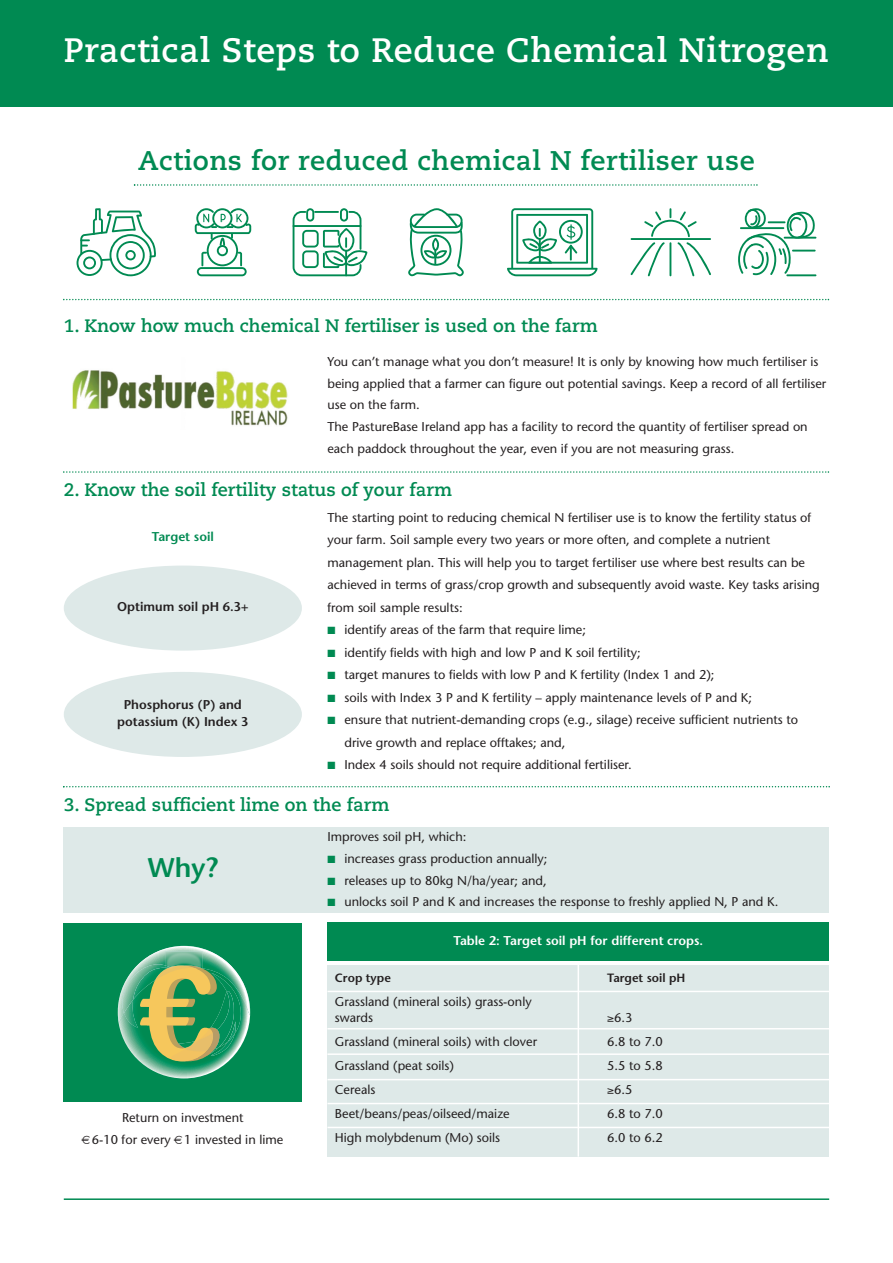
<style>
.page{position:relative;width:893px;height:1263px;background:#fff}
.page>*{position:absolute;margin:0;border:0;box-sizing:border-box;transform-origin:0 0}
.t1{font:700 33.75px "Caecilia";letter-spacing:.02em;color:#fff}
.t2{font:700 27px "Caecilia";letter-spacing:.02em;color:#008a52}
.t3{font:600 27px "Stone Sans";color:#008a52}
.t4{font:700 18px "Caecilia";color:#008a52}
.t5{font:12.75px/22.5px "Stone Sans";color:#231f20}
.t6{font:600 12.75px/16.5px "Stone Sans";color:#231f20;text-align:center}
.t7{font:600 12.75px "Stone Sans";color:#fff}
.t8{font:600 12.75px "Stone Sans";color:#008a52}
.t9{font:600 12px "Stone Sans";color:#231f20}
.s1{color:#008a52}
</style>
<div class="page">
<div style="left:64px;top:827px;width:765px;height:85px;background:#dee9e8"></div>
<div style="left:0;top:0;width:893px;height:106px;background:#008a52"></div>
<hr style="left:64px;top:1198px;width:765px;height:2px;background:#008a52">
<img style="left:72px;top:370px;width:216px;height:56px">
<div style="left:327px;top:965px;width:502px;height:192px;background:#dee9e8"></div>
<div style="left:327px;top:923px;width:502px;height:38px;background:#008a52"></div>
<hr style="left:578px;top:963px;width:1px;height:194px;background:#fff">
<svg style="left:134px;top:184px;width:624px;height:2px"></svg>
<svg style="left:63px;top:471px;width:766px;height:2px"></svg>
<svg style="left:63px;top:299px;width:766px;height:1px"></svg>
<div style="left:64px;top:923px;width:238px;height:178px;background:#008a52"></div>
<svg style="left:118px;top:946px;width:133px;height:132px"></svg>
<svg style="left:63px;top:786px;width:767px;height:1px"></svg>
<hr style="left:327px;top:1028px;width:502px;height:1px;background:#fff">
<hr style="left:327px;top:1053px;width:502px;height:2px;background:#fff">
<hr style="left:327px;top:1079px;width:502px;height:1px;background:#fff">
<hr style="left:327px;top:1103px;width:502px;height:1px;background:#fff">
<hr style="left:327px;top:1127px;width:502px;height:1px;background:#fff">
<hr style="left:327px;top:991px;width:502px;height:1px;background:#fff">
<svg style="left:408px;top:208px;width:56px;height:69px"></svg>
<svg style="left:195px;top:208px;width:56px;height:68px"></svg>
<svg style="left:77px;top:208px;width:79px;height:68px"></svg>
<svg style="left:293px;top:208px;width:74px;height:68px"></svg>
<svg style="left:507px;top:208px;width:91px;height:68px"></svg>
<svg style="left:630px;top:208px;width:81px;height:68px"></svg>
<hr style="left:784px;top:237px;width:32px;height:2px;background:#008a52">
<hr style="left:792px;top:250px;width:24px;height:2px;background:#008a52">
<hr style="left:786px;top:274px;width:30px;height:2px;background:#008a52">
<svg style="left:738px;top:208px;width:77px;height:67px"></svg>
<div style="left:64px;top:565px;width:238px;height:86px;background:#dee9e8;border-radius:50%"></div>
<div style="left:64px;top:672px;width:238px;height:85px;background:#dee9e8;border-radius:50%"></div>
<p class="t1" style="left:64px;top:36px;width:766px">Practical Steps to Reduce Chemical Nitrogen</p>
<p class="t2" style="left:138px;top:149px;width:618px">Actions for reduced chemical N fertiliser use</p>
<p class="t4" style="left:64px;top:318px;width:535px">1. Know how much chemical N fertiliser is used on the farm</p>
<p class="t5" style="left:327px;top:352px;width:500px;line-height:21.6px">You can’t manage what you don’t measure! It is only by knowing how much fertiliser is being applied that a farmer can figure out potential savings. Keep a record of all fertiliser use on the farm.</p>
<p class="t5" style="left:327px;top:417px;width:482px;line-height:21.6px">The PastureBase Ireland app has a facility to record the quantity of fertiliser spread on each paddock throughout the year, even if you are not measuring grass.</p>
<p class="t4" style="left:64px;top:483px;width:390px">2. Know the soil fertility status of your farm</p>
<p class="t8" style="left:152px;top:531px;width:64px">Target soil</p>
<p class="t6" style="left:117px;top:600px;width:133px">Optimum soil pH 6.3+</p>
<p class="t6" style="left:117px;top:698px;width:133px">Phosphorus (P) and potassium (K) Index 3</p>
<p class="t5" style="left:327px;top:507px;width:494px">The starting point to reducing chemical N fertiliser use is to know the fertility status of your farm. Soil sample every two years or more often, and complete a nutrient management plan. This will help you to target fertiliser use where best results can be achieved in terms of grass/crop growth and subsequently avoid waste. Key tasks arising from soil sample results:</p>
<p class="t5" style="left:327px;top:620px;width:260px"><span class="s1">■</span> identify areas of the farm that require lime;</p>
<p class="t5" style="left:327px;top:642px;width:315px"><span class="s1">■</span> identify fields with high and low P and K soil fertility;</p>
<p class="t5" style="left:327px;top:665px;width:389px"><span class="s1">■</span> target manures to fields with low P and K fertility (Index 1 and 2);</p>
<p class="t5" style="left:327px;top:687px;width:426px"><span class="s1">■</span> soils with Index 3 P and K fertility – apply maintenance levels of P and K;</p>
<p class="t5" style="left:344px;top:710px;width:455px;text-indent:-17px"><span class="s1">■</span> ensure that nutrient-demanding crops (e.g., silage) receive sufficient nutrients to drive growth and replace offtakes; and,</p>
<p class="t5" style="left:327px;top:755px;width:306px"><span class="s1">■</span> Index 4 soils should not require additional fertiliser.</p>
<p class="t4" style="left:64px;top:797px;width:327px">3. Spread sufficient lime on the farm</p>
<p class="t3" style="left:148px;top:857px;width:72px">Why?</p>
<p class="t5" style="left:122px;top:1108px;width:123px">Return on investment</p>
<p class="t5" style="left:92px;top:1129px;width:193px">6-10 for every 1 invested in lime</p>
<p class="t5" style="left:327px;top:827px;width:141px">Improves soil pH, which:</p>
<p class="t5" style="left:327px;top:849px;width:222px"><span class="s1">■</span> increases grass production annually;</p>
<p class="t5" style="left:327px;top:870px;width:221px"><span class="s1">■</span> releases up to 80kg N/ha/year; and,</p>
<p class="t5" style="left:327px;top:892px;width:452px"><span class="s1">■</span> unlocks soil P and K and increases the response to freshly applied N, P and K.</p>
<p class="t7" style="left:453px;top:936px;width:251px">Table 2: Target soil pH for different crops.</p>
<p class="t9" style="left:335px;top:973px;width:58px">Crop type</p>
<p class="t9" style="left:607px;top:973px;width:80px">Target soil pH</p>
<p class="t5" style="left:335px;top:991px;width:198px">Grassland (mineral soils) grass-only</p>
<p class="t5" style="left:335px;top:1008px;width:40px">swards</p>
<p class="t5" style="left:607px;top:1008px;width:27px">≥6.3</p>
<p class="t5" style="left:335px;top:1032px;width:204px">Grassland (mineral soils) with clover</p>
<p class="t5" style="left:607px;top:1032px;width:57px">6.8 to 7.0</p>
<p class="t5" style="left:335px;top:1056px;width:121px">Grassland (peat soils)</p>
<p class="t5" style="left:607px;top:1056px;width:57px">5.5 to 5.8</p>
<p class="t5" style="left:335px;top:1080px;width:42px">Cereals</p>
<p class="t5" style="left:607px;top:1080px;width:27px">≥6.5</p>
<p class="t5" style="left:335px;top:1104px;width:176px">Beet/beans/peas/oilseed/maize</p>
<p class="t5" style="left:607px;top:1104px;width:57px">6.8 to 7.0</p>
<p class="t5" style="left:335px;top:1128px;width:167px">High molybdenum (Mo) soils</p>
<p class="t5" style="left:607px;top:1128px;width:57px">6.0 to 6.2</p>
</div>
